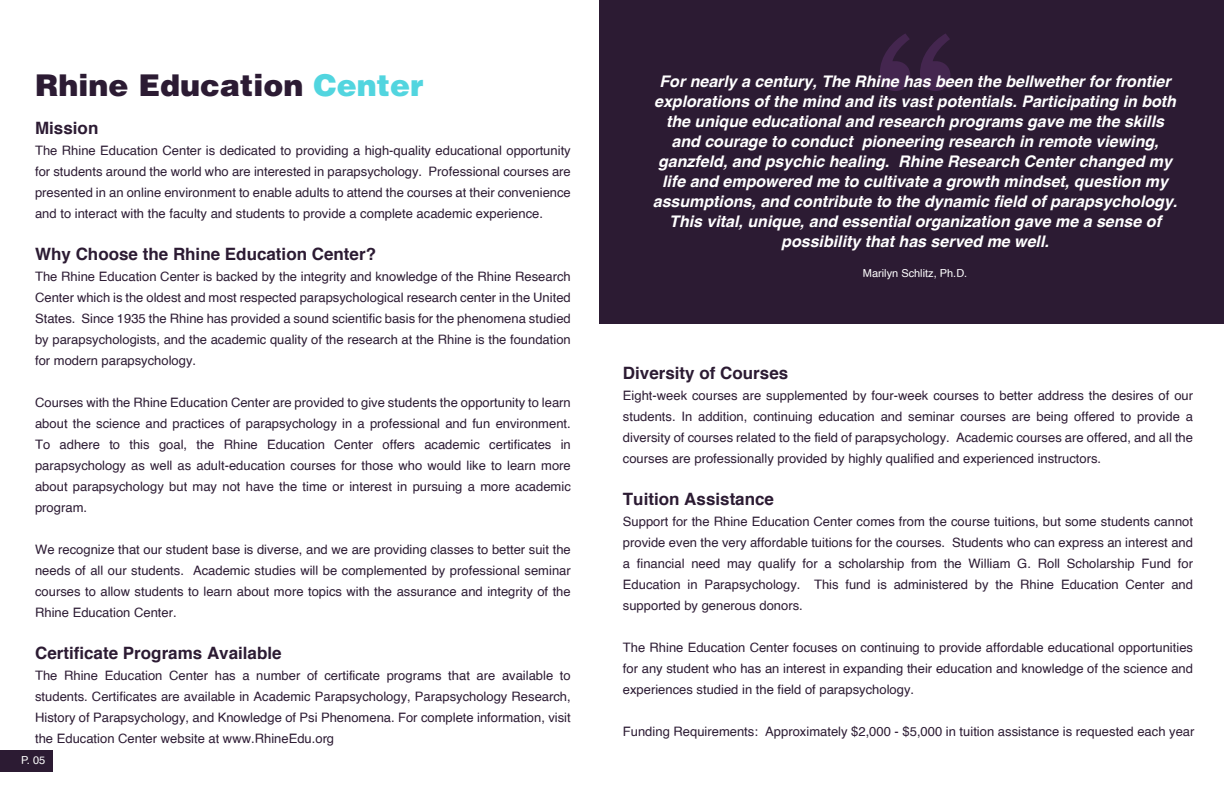
<style>
.page{position:relative;width:1224px;height:792px;background:#fff}
.page>*{position:absolute;margin:0;border:0;box-sizing:border-box;transform-origin:0 0}
.t1{font:900 30px "Helvetica LT Std";color:#2c1b33}
.t2{font:700 17px "Helvetica";color:#2c1b33}
.t3{font:italic 700 16px/20px "Helvetica";color:#fff;text-align:center}
.t4{font:13px/21px "Helvetica";color:#2c1b33;text-align:justify}
.t5{font:11px "Helvetica";color:#fff}
.s1{color:#52d5df}
</style>
<div class="page">
<div style="left:600px;top:0;width:624px;height:324px;background:#2c1b33"></div>
<svg style="left:880px;top:34px;width:70px;height:57px"></svg>
<div style="left:0;top:750px;width:53px;height:22px;background:#2c1b33"></div>
<h1 class="t1" style="left:35px;top:66px;width:390px">Rhine Education <span class="s1">Center</span></h1>
<h2 class="t2" style="left:35px;top:114px;width:65px">Mission</h2>
<p class="t4" style="left:35px;top:140px;width:537px">The Rhine Education Center is dedicated to providing a high-quality educational opportunity for students around the world who are interested in parapsychology. Professional courses are presented in an online environment to enable adults to attend the courses at their convenience and to interact with the faculty and students to provide a complete academic experience.</p>
<h2 class="t2" style="left:35px;top:240px;width:342px">Why Choose the Rhine Education Center?</h2>
<p class="t4" style="left:35px;top:266px;width:537px">The Rhine Education Center is backed by the integrity and knowledge of the Rhine Research Center which is the oldest and most respected parapsychological research center in the United States. Since 1935 the Rhine has provided a sound scientific basis for the phenomena studied by parapsychologists, and the academic quality of the research at the Rhine is the foundation for modern parapsychology.</p>
<p class="t4" style="left:35px;top:392px;width:537px">Courses with the Rhine Education Center are provided to give students the opportunity to learn about the science and practices of parapsychology in a professional and fun environment.<br>To adhere to this goal, the Rhine Education Center offers academic certificates in parapsychology as well as adult-education courses for those who would like to learn more about parapsychology but may not have the time or interest in pursuing a more academic program.</p>
<p class="t4" style="left:35px;top:539px;width:537px">We recognize that our student base is diverse, and we are providing classes to better suit the needs of all our students. Academic studies will be complemented by professional seminar courses to allow students to learn about more topics with the assurance and integrity of the Rhine Education Center.</p>
<h2 class="t2" style="left:35px;top:639px;width:248px">Certificate Programs Available</h2>
<p class="t4" style="left:35px;top:665px;width:537px">The Rhine Education Center has a number of certificate programs that are available to students. Certificates are available in Academic Parapsychology, Parapsychology Research, History of Parapsychology, and Knowledge of Psi Phenomena. For complete information, visit the Education Center website at www.RhineEdu.org</p>
<p class="t5" style="left:21px;top:752px;width:26px">P. 05</p>
<p class="t3" style="left:653px;top:71px;width:526px">For nearly a century, The Rhine has been the bellwether for frontier explorations of the mind and its vast potentials. Participating in both the unique educational and research programs gave me the skills and courage to conduct pioneering research in remote viewing, ganzfeld, and psychic healing. Rhine Research Center changed my life and empowered me to cultivate a growth mindset, question my assumptions, and contribute to the dynamic field of parapsychology.<br>This vital, unique, and essential organization gave me a sense of possibility that has served me well.</p>
<p class="t5" style="left:863px;top:264px;width:106px">Marilyn Schlitz, Ph.D.</p>
<h2 class="t2" style="left:623px;top:359px;width:167px">Diversity of Courses</h2>
<p class="t4" style="left:623px;top:385px;width:572px">Eight-week courses are supplemented by four-week courses to better address the desires of our students. In addition, continuing education and seminar courses are being offered to provide a diversity of courses related to the field of parapsychology. Academic courses are offered, and all the courses are professionally provided by highly qualified and experienced instructors.</p>
<h2 class="t2" style="left:623px;top:485px;width:153px">Tuition Assistance</h2>
<p class="t4" style="left:623px;top:511px;width:572px">Support for the Rhine Education Center comes from the course tuitions, but some students cannot provide even the very affordable tuitions for the courses. Students who can express an interest and a financial need may qualify for a scholarship from the William G. Roll Scholarship Fund for Education in Parapsychology. This fund is administered by the Rhine Education Center and supported by generous donors.</p>
<p class="t4" style="left:623px;top:637px;width:572px">The Rhine Education Center focuses on continuing to provide affordable educational opportunities for any student who has an interest in expanding their education and knowledge of the science and experiences studied in the field of parapsychology.</p>
<p class="t4" style="left:623px;top:721px;width:573px">Funding Requirements: Approximately $2,000 - $5,000 in tuition assistance is requested each year</p>
</div>
